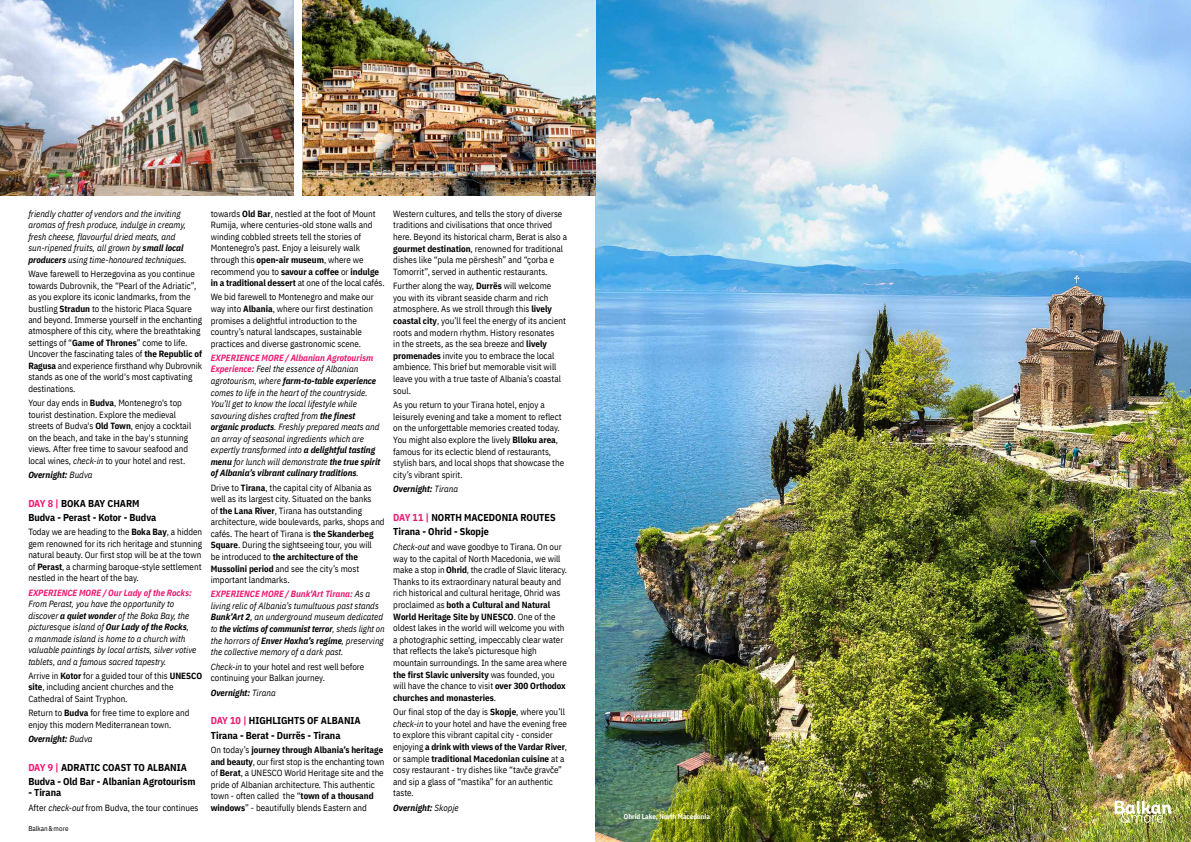
<style>
.page{position:relative;width:1191px;height:842px;background:#fff}
.page>*{position:absolute;margin:0;border:0;box-sizing:border-box;transform-origin:0 0}
.t1{font:700 10px/14.4px "IBM Plex Sans Cond";color:#000}
.t2{font:9px/11.5px "IBM Plex Sans Cond";color:#000}
.t3{font:italic 9px/11.5px "IBM Plex Sans Cond";color:#000}
.t4{font:italic 700 9px "IBM Plex Sans Cond";color:#000}
.t5{font:italic 700 9px "IBM Plex Sans Cond";color:#ed1b72}
.t6{font:700 7px "IBM Plex Sans Cond";color:#fff}
.t7{font:7px "IBM Plex Sans Cond";color:#000}
.s1{font-weight:700}
.s2{font-style:italic}
.s3{font-weight:400}
.s4{color:#ed1b72}
.s5{font-weight:700;color:#ed1b72}
</style>
<div class="page">
<img style="left:595px;top:0;width:596px;height:842px">
<svg style="left:1114px;top:801px;width:57px;height:22px"></svg>
<img style="left:0;top:0;width:293px;height:196px">
<img style="left:302px;top:0;width:293px;height:196px">
<p class="t3" style="left:28px;top:207px;width:160px">friendly chatter of vendors and the inviting aromas of fresh produce, indulge in creamy, fresh cheese, flavourful dried meats, and sun-ripened fruits, all grown by <span class="s1">small local producers</span> using time-honoured techniques.</p>
<p class="t2" style="left:28px;top:267px;width:175px">Wave farewell to Herzegovina as you continue towards Dubrovnik, the “Pearl of the Adriatic”, as you explore its iconic landmarks, from the bustling <span class="s1">Stradun</span> to the historic Placa Square and beyond. Immerse yourself in the enchanting atmosphere of this city, where the breathtaking settings of “<span class="s1">Game of Thrones</span>” come to life.<br>Uncover the fascinating tales of <span class="s1">the Republic of Ragusa</span> and experience firsthand why Dubrovnik stands as one of the world's most captivating destinations.</p>
<p class="t2" style="left:28px;top:396px;width:164px">Your day ends in <span class="s1">Budva</span>, Montenegro's top tourist destination. Explore the medieval streets of Budva's <span class="s1">Old Town</span>, enjoy a cocktail on the beach, and take in the bay's stunning views. After free time to savour seafood and local wines, <span class="s2">check-in</span> to your hotel and rest.</p>
<p class="t4" style="left:28px;top:468px;width:66px">Overnight: <span class="s3">Budva</span></p>
<p class="t1" style="left:28px;top:495px;width:130px"><span class="s4">DAY 8 |</span> BOKA BAY CHARM<br>Budva - Perast - Kotor - Budva</p>
<p class="t2" style="left:28px;top:526px;width:175px;text-align:justify">Today we are heading to the <span class="s1">Boka Bay</span>, a hidden gem renowned for its rich heritage and stunning natural beauty. Our first stop will be at the town of <span class="s1">Perast</span>, a charming baroque-style settlement nestled in the heart of the bay.</p>
<p class="t5" style="left:28px;top:585px;width:165px">EXPERIENCE MORE / Our Lady of the Rocks:</p>
<p class="t3" style="left:28px;top:597px;width:169px">From Perast, you have the opportunity to discover <span class="s1">a quiet wonder</span> of the Boka Bay, the picturesque island of <span class="s1">Our Lady of the Rocks</span>,<br>a manmade island is home to a church with valuable paintings by local artists, silver votive tablets, and a famous sacred tapestry.</p>
<p class="t2" style="left:28px;top:669px;width:175px">Arrive in <span class="s1">Kotor</span> for a guided tour of this <span class="s1">UNESCO site</span>, including ancient churches and the<br>Cathedral of Saint Tryphon.</p>
<p class="t2" style="left:28px;top:706px;width:163px">Return to <span class="s1">Budva</span> for free time to explore and enjoy this modern Mediterranean town.</p>
<p class="t4" style="left:28px;top:732px;width:66px">Overnight: <span class="s3">Budva</span></p>
<p class="t1" style="left:28px;top:759px;width:169px"><span class="s4">DAY 9 |</span> ADRATIC COAST TO ALBANIA<br>Budva - Old Bar - Albanian Agrotourism</p>
<p class="t1" style="left:28px;top:785px;width:34px">- Tirana</p>
<p class="t2" style="left:28px;top:801px;width:171px">After <span class="s2">check-out</span> from Budva, the tour continues</p>
<p class="t7" style="left:28px;top:823px;width:42px">Balkan&amp;more</p>
<p class="t2" style="left:211px;top:207px;width:175px">towards <span class="s1">Old Bar</span>, nestled at the foot of Mount Rumija, where centuries-old stone walls and winding cobbled streets tell the stories of Montenegro’s past. Enjoy a leisurely walk through this <span class="s1">open-air museum</span>, where we recommend you to <span class="s1">savour a coffee</span> or <span class="s1">indulge in a traditional dessert</span> at one of the local cafés.</p>
<p class="t2" style="left:211px;top:291px;width:165px">We bid farewell to Montenegro and make our way into <span class="s1">Albania</span>, where our first destination promises a delightful introduction to the country’s natural landscapes, sustainable practices and diverse gastronomic scene.</p>
<p class="t3" style="left:211px;top:351px;width:171px"><span class="s5">EXPERIENCE MORE / Albanian Agrotourism Experience:</span> Feel the essence of Albanian agrotourism, where <span class="s1">farm-to-table experience </span>comes to life in the heart of the countryside.<br>You’ll get to know the local lifestyle while savouring dishes crafted from <span class="s1">the finest organic products</span>. Freshly prepared meats and an array of seasonal ingredients which are expertly transformed into <span class="s1">a delightful tasting menu</span> for lunch will demonstrate <span class="s1">the true spirit of Albania’s vibrant culinary traditions</span>.</p>
<p class="t2" style="left:211px;top:481px;width:175px">Drive to <span class="s1">Tirana</span>, the capital city of Albania as well as its largest city. Situated on the banks<br>of <span class="s1">the Lana River</span>, Tirana has outstanding architecture, wide boulevards, parks, shops and cafés. The heart of Tirana is <span class="s1">the Skanderbeg Square</span>. During the sightseeing tour, you will<br>be introduced to <span class="s1">the architecture of the Mussolini period</span> and see the city’s most important landmarks.</p>
<p class="t3" style="left:211px;top:588px;width:175px"><span class="s5">EXPERIENCE MORE / Bunk'Art Tirana:</span> As a living relic of Albania’s tumultuous past stands <span class="s1">Bunk’Art 2</span>, an underground museum dedicated to <span class="s1">the victims of communist terror</span>, sheds light on the horrors of <span class="s1">Enver Hoxha’s regime</span>, preserving the collective memory of a dark past.</p>
<p class="t2" style="left:211px;top:660px;width:155px"><span class="s2">Check-in</span> to your hotel and rest well before continuing your Balkan journey.</p>
<p class="t4" style="left:211px;top:685px;width:66px">Overnight: <span class="s3">Tirana</span></p>
<p class="t1" style="left:211px;top:713px;width:151px"><span class="s4">DAY 10 |</span> HIGHLIGHTS OF ALBANIA<br>Tirana - Berat - Durrës - Tirana</p>
<p class="t2" style="left:211px;top:743px;width:175px">On today’s <span class="s1">journey through Albania’s heritage and beauty</span>, our first stop is the enchanting town of <span class="s1">Berat</span>, a UNESCO World Heritage site and the pride of Albanian architecture. This authentic town - often called the “<span class="s1">town of a thousand windows</span>” - beautifully blends Eastern and</p>
<p class="t2" style="left:393px;top:207px;width:175px">Western cultures, and tells the story of diverse traditions and civilisations that once thrived here. Beyond its historical charm, Berat is also a <span class="s1">gourmet destination</span>, renowned for traditional dishes like “pula me përshesh” and “çorba e Tomorrit”, served in authentic restaurants.</p>
<p class="t2" style="left:393px;top:279px;width:174px">Further along the way, <span class="s1">Durrës</span> will welcome you with its vibrant seaside charm and rich atmosphere. As we stroll through this <span class="s1">lively coastal city</span>, you’ll feel the energy of its ancient roots and modern rhythm. History resonates<br>in the streets, as the sea breeze and <span class="s1">lively promenades</span> invite you to embrace the local ambience. This brief but memorable visit will leave you with a true taste of Albania’s coastal soul.</p>
<p class="t2" style="left:393px;top:398px;width:172px">As you return to your Tirana hotel, enjoy a leisurely evening and take a moment to reflect on the unforgettable memories created today.<br>You might also explore the lively <span class="s1">Blloku area</span>, famous for its eclectic blend of restaurants, stylish bars, and local shops that showcase the city’s vibrant spirit.</p>
<p class="t4" style="left:393px;top:482px;width:66px">Overnight: <span class="s3">Tirana</span></p>
<p class="t1" style="left:393px;top:509px;width:164px"><span class="s4">DAY 11 |</span> NORTH MACEDONIA ROUTES<br>Tirana - Ohrid - Skopje</p>
<p class="t2" style="left:393px;top:540px;width:175px"><span class="s2">Check-out</span> and wave goodbye to Tirana. On our way to the capital of North Macedonia, we will make a stop in <span class="s1">Ohrid</span>, the cradle of Slavic literacy.<br>Thanks to its extraordinary natural beauty and rich historical and cultural heritage, Ohrid was proclaimed as <span class="s1">both a Cultural and Natural World Heritage Site by UNESCO</span>. One of the oldest lakes in the world will welcome you with a photographic setting, impeccably clear water that reflects the lake’s picturesque high mountain surroundings. In the same area where <span class="s1">the first Slavic university</span> was founded, you will have the chance to visit <span class="s1">over 300 Orthodox churches and monasteries</span>.</p>
<p class="t2" style="left:393px;top:705px;width:175px">Our final stop of the day is <span class="s1">Skopje</span>, where you’ll <span class="s2">check-in</span> to your hotel and have the evening free to explore this vibrant capital city - consider enjoying <span class="s1">a drink with views of the Vardar River</span>, or sample <span class="s1">traditional Macedonian cuisine</span> at a cosy restaurant - try dishes like “tavče gravče” and sip a glass of “mastika” for an authentic taste.</p>
<p class="t4" style="left:393px;top:800px;width:67px">Overnight: <span class="s3">Skopje</span></p>
<p class="t6" style="left:624px;top:811px;width:88px">Ohrid Lake, North Macedonia</p>
</div>
